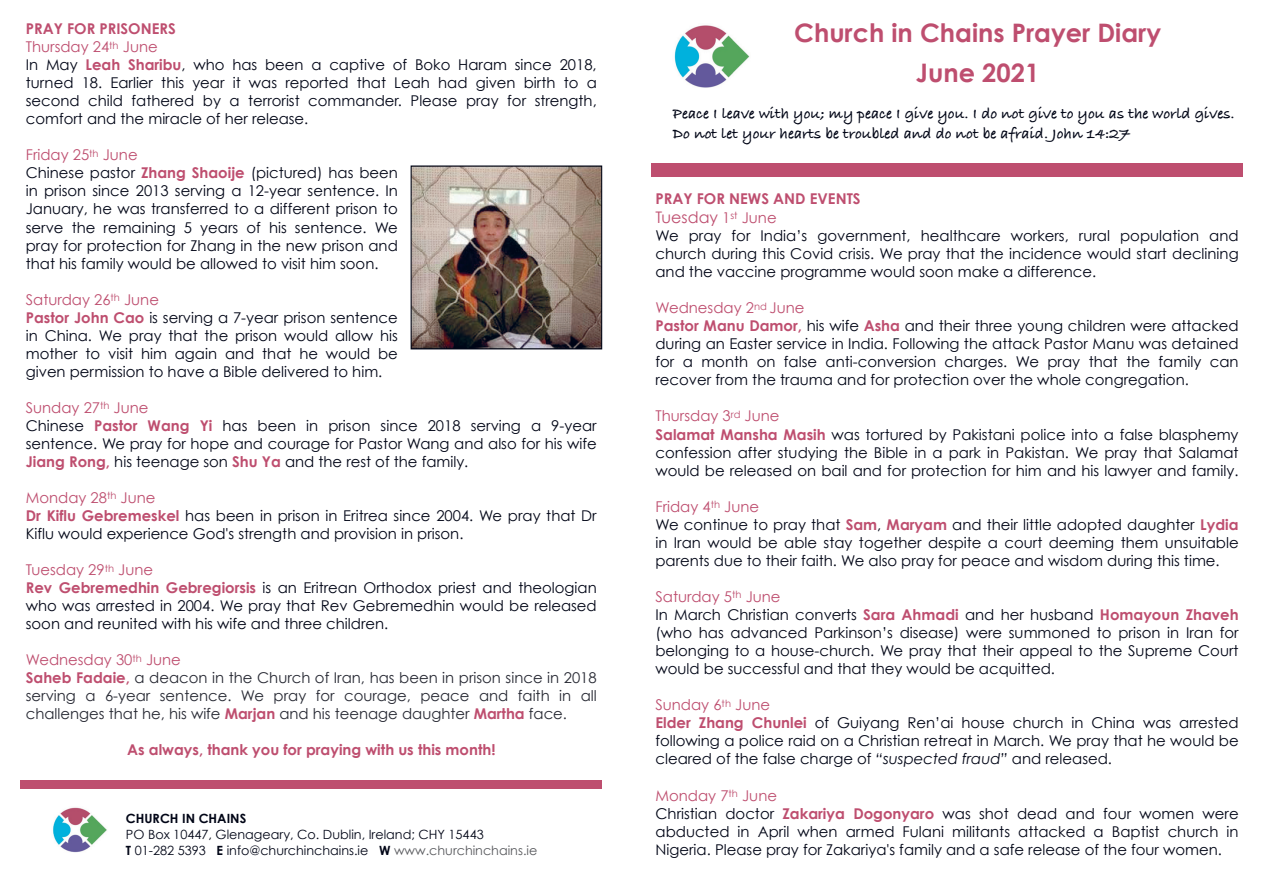
<style>
.page{position:relative;width:1263px;height:893px;background:#fff}
.page>*{position:absolute;margin:0;border:0;box-sizing:border-box;transform-origin:0 0}
.t1{font:700 25.5px/40px "Century Gothic";color:#be4e6f;text-align:center}
.t2{font:700 15.9px/20.2px "Bradley Hand ITCTT";color:#000516}
.t3{font:15.9px "Century Gothic";color:#be4e6f}
.t4{font:14.85px/18px "Century Gothic";color:#000516}
.t5{font:14.85px/18px "Century Gothic";color:#272933}
.t6{font:700 14.85px "Century Gothic";color:#be4e6f}
.t7{font:12.75px/15.9px "Century Gothic";color:#000516}
.t8{font:700 12.75px "Century Gothic";color:#000516}
.s1{font-weight:700;color:#be4e6f}
.s2{color:#be4e6f}
.s3{font-weight:700}
.s4{color:#57585c}
.s5{font-size:14.85px}
.s6{font-style:italic}
</style>
<div class="page">
<img style="left:53px;top:807px;width:54px;height:45px">
<img style="left:413px;top:167px;width:187px;height:180px">
<div style="left:411px;top:165px;width:191px;height:184px;border:1px solid #000516"></div>
<div style="left:20px;top:780px;width:582px;height:8px;background:#be4e6f"></div>
<img style="left:674px;top:25px;width:76px;height:63px">
<div style="left:651px;top:163px;width:592px;height:13px;background:#be4e6f"></div>
<p class="t4" style="left:26px;top:20px;width:572px"><span class="s1">PRAY FOR PRISONERS<br></span><span class="s2">Thursday 24</span><sup>th</sup> <span class="s2">June<br></span>In May <span class="s1">Leah Sharibu</span>, who has been a captive of Boko Haram since 2018, turned 18. Earlier this year it was reported that Leah had given birth to a second child fathered by a terrorist commander. Please pray for strength, comfort and the miracle of her release.</p>
<p class="t4" style="left:26px;top:146px;width:374px"><span class="s2">Friday 25</span><sup>th</sup> <span class="s2">June<br></span>Chinese pastor <span class="s1">Zhang Shaoije</span> (pictured) has been in prison since 2013 serving a 12-year sentence. In January, he was transferred to a different prison to serve the remaining 5 years of his sentence. We pray for protection for Zhang in the new prison and that his family would be allowed to visit him soon.</p>
<p class="t4" style="left:26px;top:290px;width:374px"><span class="s2">Saturday 26</span><sup>th</sup> <span class="s2">June<br></span><span class="s1">Pastor John Cao</span> is serving a 7-year prison sentence in China. We pray that the prison would allow his mother to visit him again and that he would be given permission to have a Bible delivered to him.</p>
<p class="t4" style="left:26px;top:398px;width:572px"><span class="s2">Sunday 27</span><sup>th</sup> <span class="s2">June<br></span>Chinese <span class="s1">Pastor Wang Yi</span> has been in prison since 2018 serving a 9-year sentence. We pray for hope and courage for Pastor Wang and also for his wife <span class="s1">Jiang Rong,</span> his teenage son <span class="s1">Shu Ya</span> and the rest of the family.</p>
<p class="t4" style="left:26px;top:488px;width:572px"><span class="s2">Monday 28</span><sup>th</sup> <span class="s2">June<br></span><span class="s1">Dr Kiflu Gebremeskel</span> has been in prison in Eritrea since 2004. We pray that Dr<br>Kiflu would experience God's strength and provision in prison.</p>
<p class="t4" style="left:26px;top:560px;width:572px"><span class="s2">Tuesday 29</span><sup>th</sup> <span class="s2">June<br></span><span class="s1">Rev Gebremedhin Gebregiorsis</span> is an Eritrean Orthodox priest and theologian who was arrested in 2004. We pray that Rev Gebremedhin would be released soon and reunited with his wife and three children.</p>
<p class="t5" style="left:26px;top:651px;width:572px"><span class="s2">Wednesday 30</span><sup>th</sup> <span class="s2">June<br></span><span class="s1">Saheb Fadaie,</span> a deacon in the Church of Iran, has been in prison since in 2018 serving a 6-year sentence. We pray for courage, peace and faith in all challenges that he, his wife <span class="s1">Marjan</span> and his teenage daughter <span class="s1">Martha</span> face.</p>
<p class="t6" style="left:127px;top:739px;width:370px">As always, thank you for praying with us this month!</p>
<p class="t8" style="left:126px;top:809px;width:122px">CHURCH IN CHAINS</p>
<p class="t7" style="left:126px;top:826px;width:413px">PO Box 10447, Glenageary, Co. Dublin, Ireland; CHY 15443<br><span class="s3">T</span> 01-282 5393 <span class="s3">E</span> info@churchinchains.ie <span class="s3">W</span> <span class="s4">www.churchinchains.ie</span></p>
<h1 class="t1" style="left:794px;top:12px;width:368px">Church in Chains Prayer Diary<br>June 2021</h1>
<p class="t2" style="left:673px;top:102px;width:563px">Peace I leave with you; my peace I give you. I do not give to you as the world gives.<br>Do not let your hearts be troubled and do not be afraid. John 14:27</p>
<p class="t6" style="left:655px;top:187px;width:207px">PRAY FOR NEWS AND EVENTS</p>
<p class="t3" style="left:655px;top:206px;width:123px">Tuesday <span class="s5">1</span><sup>st</sup> <span class="s5">June</span></p>
<p class="t4" style="left:655px;top:226px;width:585px;text-align:justify">We pray for India’s government, healthcare workers, rural population and church during this Covid crisis. We pray that the incidence would start declining and the vaccine programme would soon make a difference.</p>
<p class="t4" style="left:655px;top:299px;width:585px"><span class="s2">Wednesday 2</span><sup>nd</sup> <span class="s2">June<br></span><span class="s1">Pastor Manu Damor,</span> his wife <span class="s1">Asha</span> and their three young children were attacked during an Easter service in India. Following the attack Pastor Manu was detained for a month on false anti-conversion charges. We pray that the family can recover from the trauma and for protection over the whole congregation.</p>
<p class="t4" style="left:655px;top:407px;width:585px"><span class="s2">Thursday 3</span><sup>rd</sup> <span class="s2">June<br></span><span class="s1">Salamat Mansha Masih</span> was tortured by Pakistani police into a false blasphemy confession after studying the Bible in a park in Pakistan. We pray that Salamat would be released on bail and for protection for him and his lawyer and family.</p>
<p class="t4" style="left:655px;top:497px;width:585px"><span class="s2">Friday 4</span><sup>th</sup> <span class="s2">June<br></span>We continue to pray that <span class="s1">Sam</span>, <span class="s1">Maryam</span> and their little adopted daughter <span class="s1">Lydia </span>in Iran would be able stay together despite a court deeming them unsuitable parents due to their faith. We also pray for peace and wisdom during this time.</p>
<p class="t4" style="left:655px;top:587px;width:585px"><span class="s2">Saturday 5</span><sup>th</sup> <span class="s2">June<br></span>In March Christian converts <span class="s1">Sara Ahmadi</span> and her husband <span class="s1">Homayoun Zhaveh </span>(who has advanced Parkinson’s disease) were summoned to prison in Iran for belonging to a house-church. We pray that their appeal to the Supreme Court would be successful and that they would be acquitted.</p>
<p class="t4" style="left:655px;top:696px;width:585px"><span class="s2">Sunday 6</span><sup>th</sup> <span class="s2">June<br></span><span class="s1">Elder Zhang Chunlei</span> of Guiyang Ren’ai house church in China was arrested following a police raid on a Christian retreat in March. We pray that he would be cleared of the false charge of <span class="s6">“suspected fraud”</span> and released.</p>
<p class="t4" style="left:655px;top:786px;width:585px"><span class="s2">Monday 7</span><sup>th</sup> <span class="s2">June<br></span>Christian doctor <span class="s1">Zakariya Dogonyaro</span> was shot dead and four women were abducted in April when armed Fulani militants attacked a Baptist church in Nigeria. Please pray for Zakariya's family and a safe release of the four women.</p>
</div>
